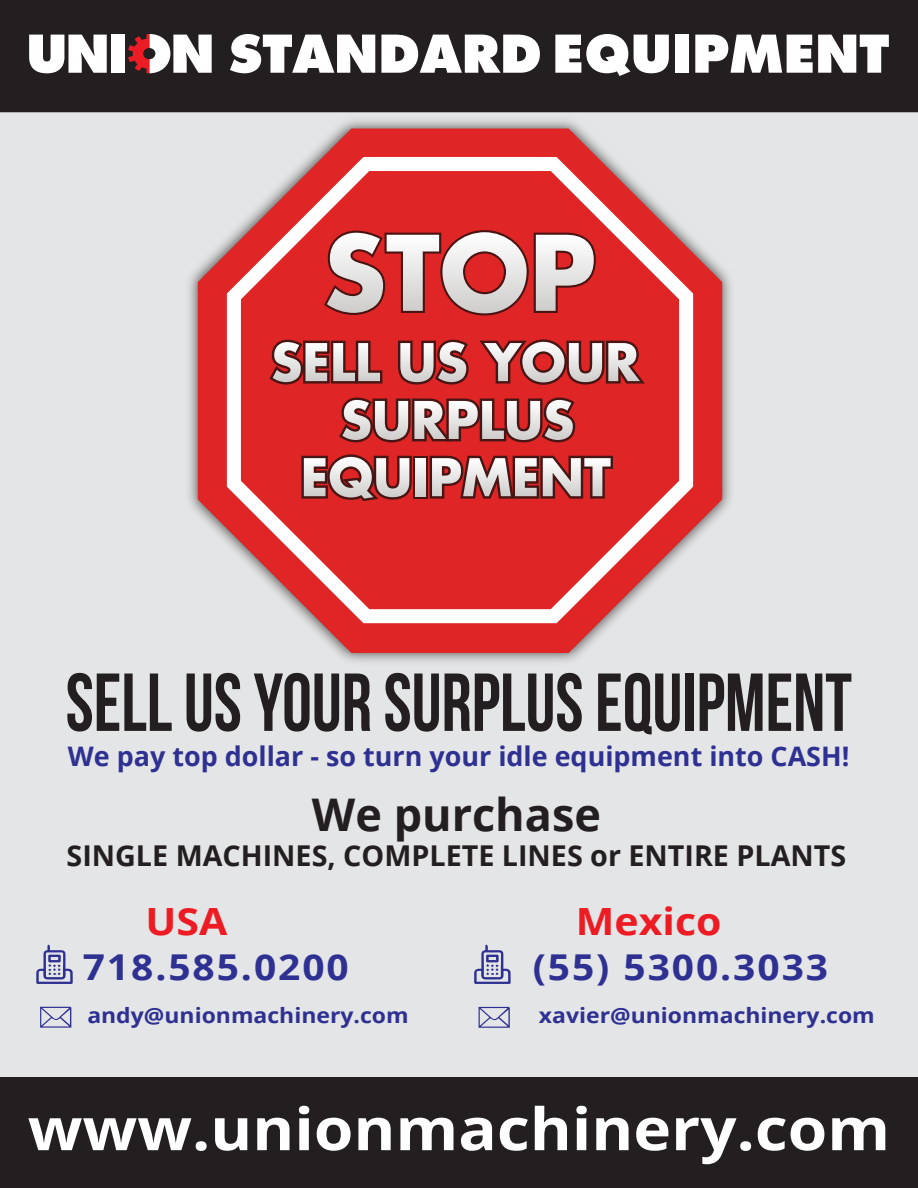
<style>
.page{position:relative;width:918px;height:1188px;background:#e4e5e6}
.page>*{position:absolute;margin:0;border:0;box-sizing:border-box;transform-origin:0 0}
.t1{font:700 58.5px "Open Sans";color:#fff;scale:1.09 1}
.t2{font:700 45px "Open Sans";color:#231f20}
.t3{font:700 37.5px "Open Sans";color:#ed1c24;scale:1.09 1}
.t4{font:700 35.55px "Open Sans";letter-spacing:.05em;color:#2e3192;scale:1.09 1}
.t5{font:700 28.65px "Open Sans";color:#231f20}
.t6{font:700 26.85px "Open Sans";color:#2e3192}
.t7{font:700 21px "Open Sans";color:#2e3192;scale:1.09 1}
</style>
<div class="page">
<div style="left:0;top:1077px;width:918px;height:111px;background:#231f20"></div>
<svg style="left:67px;top:673px;width:105px;height:59px"></svg>
<svg style="left:187px;top:673px;width:53px;height:59px"></svg>
<svg style="left:254px;top:673px;width:85px;height:59px"></svg>
<svg style="left:345px;top:674px;width:25px;height:57px"></svg>
<svg style="left:385px;top:673px;width:54px;height:59px"></svg>
<svg style="left:445px;top:673px;width:137px;height:59px"></svg>
<svg style="left:598px;top:673px;width:82px;height:61px"></svg>
<div style="left:685px;top:674px;width:9px;height:57px;background:#231f20"></div>
<svg style="left:700px;top:674px;width:63px;height:57px"></svg>
<svg style="left:769px;top:674px;width:82px;height:57px"></svg>
<img style="left:179px;top:112px;width:563px;height:561px">
<svg style="left:198px;top:129px;width:524px;height:524px"></svg>
<svg style="left:227px;top:157px;width:466px;height:466px"></svg>
<svg style="left:241px;top:171px;width:438px;height:438px;background:#e14142"></svg>
<svg style="left:301px;top:454px;width:111px;height:47px"></svg>
<svg style="left:413px;top:456px;width:15px;height:43px"></svg>
<svg style="left:416px;top:458px;width:10px;height:38px"></svg>
<svg style="left:430px;top:456px;width:183px;height:43px"></svg>
<svg style="left:339px;top:398px;width:236px;height:44px"></svg>
<svg style="left:270px;top:340px;width:112px;height:45px"></svg>
<svg style="left:398px;top:340px;width:71px;height:45px"></svg>
<svg style="left:479px;top:339px;width:166px;height:46px"></svg>
<svg style="left:324px;top:230px;width:272px;height:85px"></svg>
<div style="left:0;top:0;width:918px;height:112px;background:#231f20"></div>
<svg style="left:230px;top:34px;width:145px;height:39px;background:#b6b5b5"></svg>
<svg style="left:381px;top:35px;width:159px;height:38px;background:#c1c0c0"></svg>
<svg style="left:29px;top:35px;width:78px;height:38px;background:#cbcaca"></svg>
<div style="left:111px;top:35px;width:14px;height:38px;background:#fff"></div>
<svg style="left:128px;top:34px;width:84px;height:39px;background:#ba9b9c"></svg>
<svg style="left:555px;top:34px;width:114px;height:42px;background:#b6b4b5"></svg>
<div style="left:675px;top:35px;width:14px;height:38px;background:#fff"></div>
<svg style="left:695px;top:35px;width:194px;height:38px;background:#bcbbbb"></svg>
<svg style="left:40px;top:1007px;width:31px;height:21px"></svg>
<svg style="left:36px;top:945px;width:37px;height:39px"></svg>
<svg style="left:479px;top:1007px;width:31px;height:21px"></svg>
<svg style="left:474px;top:945px;width:37px;height:39px"></svg>
<p class="t6" style="left:68px;top:737px;width:783px">We pay top dollar - so turn your idle equipment into CASH!</p>
<h2 class="t2" style="left:312px;top:783px;width:291px">We purchase</h2>
<h3 class="t5" style="left:67px;top:835px;width:781px">SINGLE MACHINES, COMPLETE LINES or ENTIRE PLANTS</h3>
<h3 class="t3" style="left:146px;top:895px;width:77px">USA</h3>
<h3 class="t3" style="left:576px;top:895px;width:135px">Mexico</h3>
<h3 class="t4" style="left:83px;top:942px;width:246px">718.585.0200</h3>
<h3 class="t4" style="left:533px;top:942px;width:273px">(55) 5300.3033</h3>
<p class="t7" style="left:87px;top:1001px;width:296px">andy@unionmachinery.com</p>
<p class="t7" style="left:539px;top:1001px;width:310px">xavier@unionmachinery.com</p>
<h1 class="t1" style="left:28px;top:1088px;width:793px">www.unionmachinery.com</h1>
</div>
